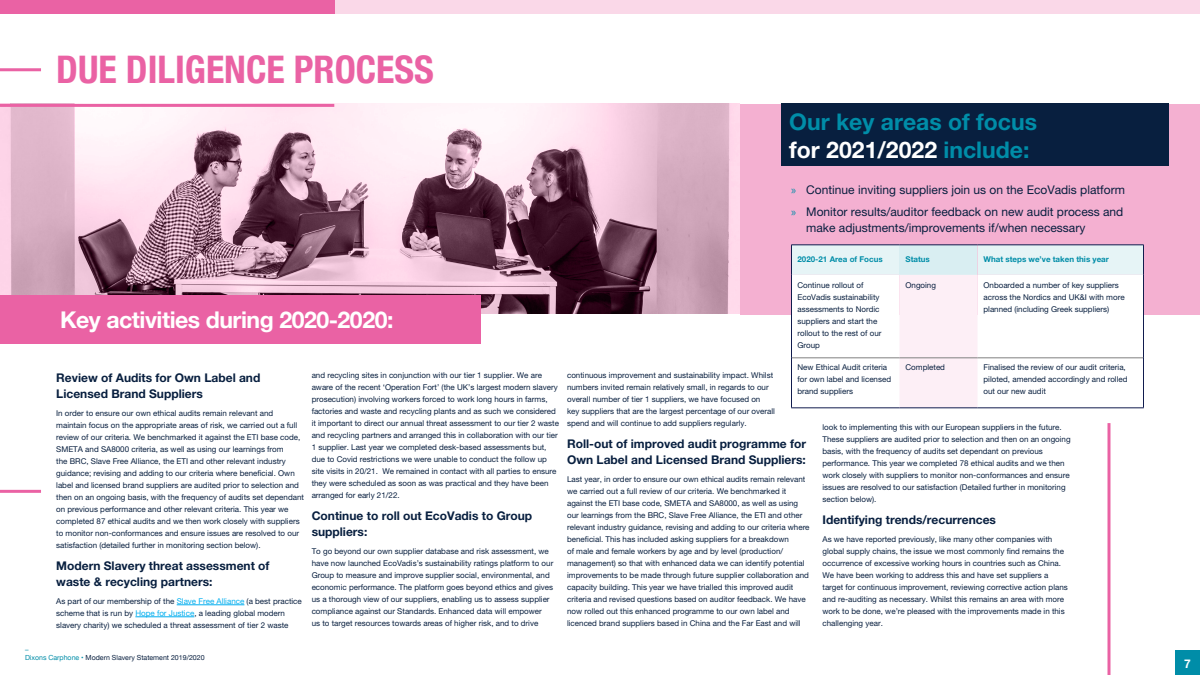
<style>
.page{position:relative;width:1200px;height:675px;background:#fff}
.page>*{position:absolute;margin:0;border:0;box-sizing:border-box;transform-origin:0 0}
.Section_Titles{font:700 condensed 38px "Helvetica Neue";color:#ea62a4}
.Body_Copy_Large{font:700 23px/28px "Helvetica Neue LT Pro";color:#008da8}
.t1{font:700 23px "Helvetica Neue";letter-spacing:-.02em;color:#fff}
.Body_Copy_Large-2{font:700 12px/16px "Helvetica Neue LT Pro";color:#081f3f}
.t2{font:12px/16px "Helvetica Neue LT Pro";color:#081f3f}
.Body_Copy_Small{font:700 12px/16px "Helvetica Neue LT Pro";color:#081f3f}
.t3{font:700 12px "Helvetica Neue";color:#fff}
.Body_Copy_Small-2{font:8px/12px "Helvetica Neue LT Pro";color:#081f3f}
.Body_Copy_Large-3{font:8px/12px "Helvetica Neue LT Pro";color:#081f3f}
.Body_Copy_Small-3{font:700 8px "Helvetica Neue LT Pro";color:#008da8}
.t4{font:7px/8.4px "Helvetica Neue";color:#081f3f}
.s1{color:#fff}
.s2{font-family:"Myriad Pro";color:#008da8}
.s3{color:#00aeef}
.s4{color:#008da8}
</style>
<div class="page">
<hr style="left:0;top:490px;width:41px;height:3px;background:#ea62a4">
<hr style="left:0;top:68px;width:41px;height:3px;background:#ea62a4">
<hr style="left:177px;top:605px;width:67px;height:1px;background:#00aeef">
<hr style="left:135px;top:617px;width:59px;height:1px;background:#00aeef">
<div style="left:0;top:0;width:1200px;height:14px;background:#fad8e8"></div>
<div style="left:0;top:0;width:334px;height:14px;background:#ea62a4"></div>
<svg style="left:0;top:104px;width:740px;height:210px;background:#c09dae"></svg>
<hr style="left:0;top:104px;width:334px;height:3px;background:#ea62a4">
<div style="left:0;top:295px;width:481px;height:48px;background:#ea62a4"></div>
<div style="left:740px;top:104px;width:460px;height:210px;background:#f4b0d1"></div>
<hr style="left:1108px;top:423px;width:2px;height:252px;background:#ea62a4">
<div style="left:1175px;top:650px;width:25px;height:25px;background:#008da8"></div>
<div style="left:781px;top:104px;width:388px;height:62px;background:#081f3f"></div>
<svg style="left:792px;top:246px;width:351px;height:162px"></svg>
<hr style="left:792px;top:358px;width:108px;height:1px;background:#808080">
<hr style="left:900px;top:358px;width:78px;height:1px;background:#808080">
<hr style="left:978px;top:358px;width:165px;height:1px;background:#808080">
<hr style="left:791px;top:245px;width:109px;height:1px;background:#111c4e">
<hr style="left:791px;top:245px;width:1px;height:30px;background:#111c4e">
<hr style="left:900px;top:245px;width:78px;height:1px;background:#111c4e">
<hr style="left:978px;top:245px;width:166px;height:1px;background:#111c4e">
<hr style="left:1143px;top:245px;width:1px;height:30px;background:#111c4e">
<hr style="left:791px;top:275px;width:1px;height:83px;background:#111c4e">
<hr style="left:1143px;top:275px;width:1px;height:83px;background:#111c4e">
<hr style="left:791px;top:358px;width:1px;height:50px;background:#111c4e">
<hr style="left:1143px;top:358px;width:1px;height:50px;background:#111c4e">
<hr style="left:791px;top:408px;width:109px;height:1px;background:#111c4e">
<hr style="left:900px;top:408px;width:78px;height:1px;background:#111c4e">
<hr style="left:978px;top:408px;width:166px;height:1px;background:#111c4e">
<p class="Section_Titles" style="left:56px;top:38px;width:379px">DUE DILIGENCE PROCESS</p>
<p class="Body_Copy_Large" style="left:789px;top:107px;width:249px">Our key areas of focus <span class="s1">for 2021/2022</span> include:</p>
<p class="t2" style="left:791px;top:182px;width:335px"><span class="s2">»</span> Continue inviting suppliers join us on the EcoVadis platform</p>
<p class="t2" style="left:806px;top:204px;width:319px;text-indent:-15px"><span class="s2">»</span> Monitor results/auditor feedback on new audit process and make adjustments/improvements if/when necessary</p>
<p class="t1" style="left:60px;top:301px;width:335px">Key activities during 2020-2020:</p>
<p class="Body_Copy_Small-2" style="left:312px;top:369px;width:249px">and recycling sites in conjunction with our tier 1 supplier. We are aware of the recent ‘Operation Fort’ (the UK’s largest modern slavery prosecution) involving workers forced to work long hours in farms, factories and waste and recycling plants and as such we considered it important to direct our annual threat assessment to our tier 2 waste and recycling partners and arranged this in collaboration with our tier 1 supplier. Last year we completed desk-based assessments but, due to Covid restrictions we were unable to conduct the follow up site visits in 20/21. We remained in contact with all parties to ensure they were scheduled as soon as was practical and they have been arranged for early 21/22.</p>
<p class="Body_Copy_Small" style="left:312px;top:507px;width:222px">Continue to roll out EcoVadis to Group suppliers:</p>
<p class="Body_Copy_Small-2" style="left:312px;top:545px;width:243px">To go beyond our own supplier database and risk assessment, we have now launched EcoVadis’s sustainability ratings platform to our Group to measure and improve supplier social, environmental, and economic performance. The platform goes beyond ethics and gives us a thorough view of our suppliers, enabling us to assess supplier compliance against our Standards. Enhanced data will empower<br>us to target resources towards areas of higher risk, and to drive</p>
<p class="Body_Copy_Large-2" style="left:56px;top:369px;width:206px">Review of Audits for Own Label and<br>Licensed Brand Suppliers</p>
<p class="Body_Copy_Small-2" style="left:56px;top:407px;width:249px">In order to ensure our own ethical audits remain relevant and maintain focus on the appropriate areas of risk, we carried out a full review of our criteria. We benchmarked it against the ETI base code, SMETA and SA8000 criteria, as well as using our learnings from<br>the BRC, Slave Free Alliance, the ETI and other relevant industry guidance; revising and adding to our criteria where beneficial. Own label and licensed brand suppliers are audited prior to selection and then on an ongoing basis, with the frequency of audits set dependant on previous performance and other relevant criteria. This year we completed 87 ethical audits and we then work closely with suppliers to monitor non-conformances and ensure issues are resolved to our satisfaction (detailed further in monitoring section below).</p>
<p class="Body_Copy_Small" style="left:56px;top:557px;width:215px">Modern Slavery threat assessment of waste &amp; recycling partners:</p>
<p class="Body_Copy_Small-2" style="left:56px;top:595px;width:247px">As part of our membership of the <span class="s3">Slave Free Alliance</span> (a best practice scheme that is run by <span class="s3">Hope for Justice</span>, a leading global modern slavery charity) we scheduled a threat assessment of tier 2 waste</p>
<p class="t4" style="left:25px;top:645px;width:181px"><span class="s4">–<br>Dixons Carphone •</span> Modern Slavery Statement 2019/2020</p>
<p class="Body_Copy_Small-3" style="left:798px;top:254px;width:87px">2020-21 Area of Focus</p>
<p class="Body_Copy_Small-3" style="left:906px;top:254px;width:26px">Status</p>
<p class="Body_Copy_Small-3" style="left:984px;top:254px;width:127px">What steps we’ve taken this year</p>
<p class="Body_Copy_Small-2" style="left:798px;top:279px;width:86px">Continue rollout of<br>EcoVadis sustainability assessments to Nordic suppliers and start the rollout to the rest of our<br>Group</p>
<p class="Body_Copy_Small-2" style="left:906px;top:279px;width:32px">Ongoing</p>
<p class="Body_Copy_Small-2" style="left:984px;top:279px;width:143px">Onboarded a number of key suppliers across the Nordics and UK&amp;I with more planned (including Greek suppliers)</p>
<p class="Body_Copy_Small-2" style="left:798px;top:361px;width:95px">New Ethical Audit criteria for own label and licensed brand suppliers</p>
<p class="Body_Copy_Small-2" style="left:906px;top:361px;width:41px">Completed</p>
<p class="Body_Copy_Small-2" style="left:984px;top:361px;width:146px">Finalised the review of our audit criteria, piloted, amended accordingly and rolled out our new audit</p>
<p class="Body_Copy_Small-2" style="left:567px;top:369px;width:209px">continuous improvement and sustainability impact. Whilst numbers invited remain relatively small, in regards to our overall number of tier 1 suppliers, we have focused on<br>key suppliers that are the largest percentage of our overall spend and will continue to add suppliers regularly.</p>
<p class="Body_Copy_Large-2" style="left:567px;top:435px;width:241px">Roll-out of improved audit programme for<br>Own Label and Licensed Brand Suppliers:</p>
<p class="Body_Copy_Large-3" style="left:567px;top:473px;width:244px">Last year, in order to ensure our own ethical audits remain relevant we carried out a full review of our criteria. We benchmarked it against the ETI base code, SMETA and SA8000, as well as using our learnings from the BRC, Slave Free Alliance, the ETI and other relevant industry guidance, revising and adding to our criteria where beneficial. This has included asking suppliers for a breakdown<br>of male and female workers by age and by level (production/ management) so that with enhanced data we can identify potential improvements to be made through future supplier collaboration and capacity building. This year we have trialled this improved audit criteria and revised questions based on auditor feedback. We have now rolled out this enhanced programme to our own label and licenced brand suppliers based in China and the Far East and will</p>
<p class="Body_Copy_Large-3" style="left:822px;top:421px;width:250px">look to implementing this with our European suppliers in the future.<br>These suppliers are audited prior to selection and then on an ongoing basis, with the frequency of audits set dependant on previous performance. This year we completed 78 ethical audits and we then work closely with suppliers to monitor non-conformances and ensure issues are resolved to our satisfaction (Detailed further in monitoring section below).</p>
<p class="Body_Copy_Large-2" style="left:822px;top:511px;width:175px">Identifying trends/recurrences</p>
<p class="Body_Copy_Small-2" style="left:822px;top:533px;width:247px">As we have reported previously, like many other companies with global supply chains, the issue we most commonly find remains the occurrence of excessive working hours in countries such as China.<br>We have been working to address this and have set suppliers a target for continuous improvement, reviewing corrective action plans and re-auditing as necessary. Whilst this remains an area with more work to be done, we’re pleased with the improvements made in this challenging year.</p>
<p class="t3" style="left:1184px;top:654px;width:8px">7</p>
</div>
